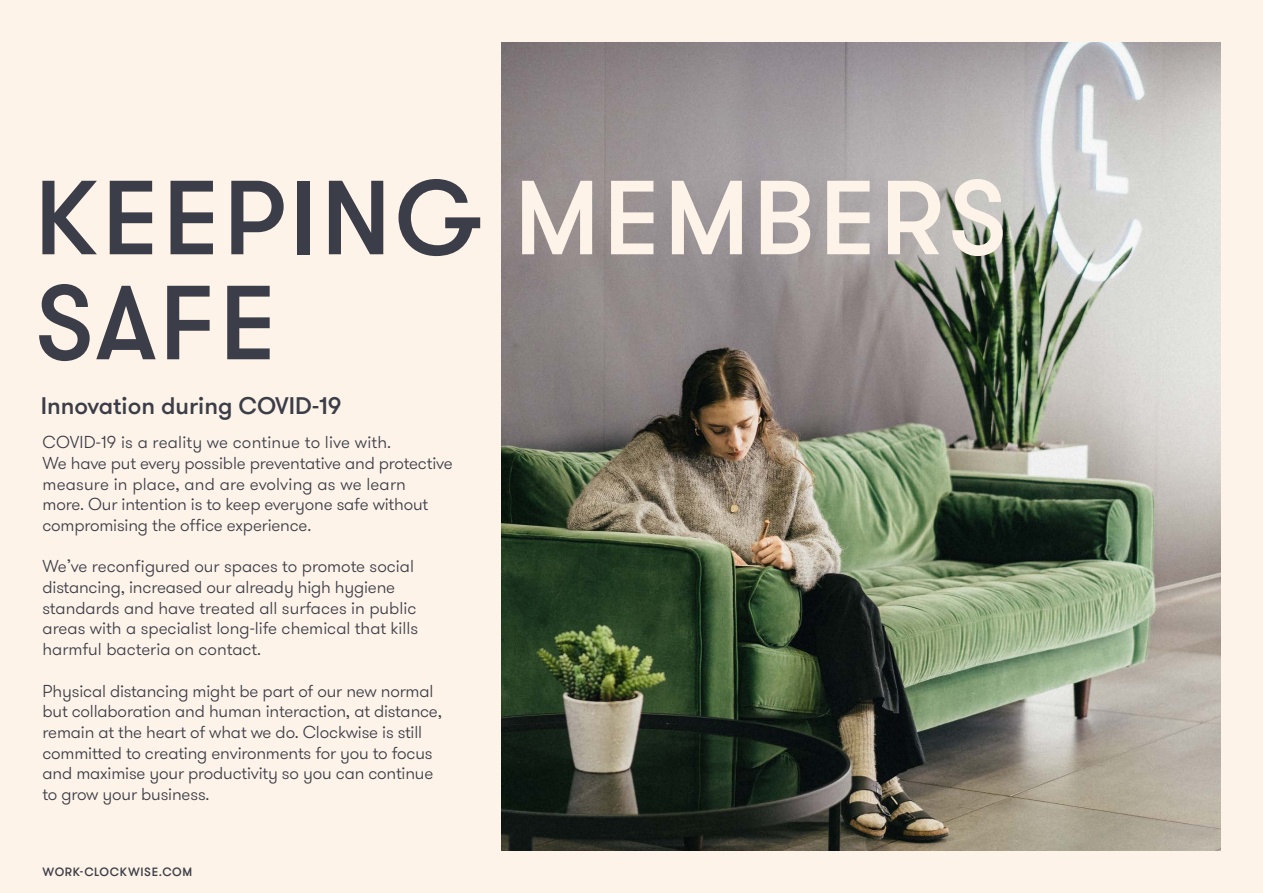
<style>
.page{position:relative;width:1263px;height:893px;background:#fdf3e8}
.page>*{position:absolute;margin:0;border:0;box-sizing:border-box;transform-origin:0 0}
.t1{font:500 105px/105px "GT Walsheim Pro";letter-spacing:.035em;color:#3b3d48}
.t2{font:500 24px "GT Walsheim Pro";color:#3b3d48}
.t3{font:300 17.25px/20.7px "GT Walsheim Pro";letter-spacing:-.01em;color:#3b3d48}
.t4{font:500 12px "GT Walsheim Pro";letter-spacing:.055em;color:#3b3d48}
.s1{color:#fdf3e8}
</style>
<div class="page">
<img style="left:502px;top:43px;width:718px;height:807px">
<h1 class="t1" style="left:35px;top:168px;width:974px">KEEPING <span class="s1">MEMBERS<br></span>SAFE</h1>
<h2 class="t2" style="left:41px;top:390px;width:302px">Innovation during COVID-19</h2>
<p class="t3" style="left:43px;top:432px;width:412px">COVID-19 is a reality we continue to live with.<br>We have put every possible preventative and protective measure in place, and are evolving as we learn<br>more. Our intention is to keep everyone safe without compromising the office experience.</p>
<p class="t3" style="left:43px;top:556px;width:377px">We’ve reconfigured our spaces to promote social distancing, increased our already high hygiene standards and have treated all surfaces in public areas with a specialist long-life chemical that kills harmful bacteria on contact.</p>
<p class="t3" style="left:43px;top:681px;width:401px">Physical distancing might be part of our new normal but collaboration and human interaction, at distance, remain at the heart of what we do. Clockwise is still committed to creating environments for you to focus and maximise your productivity so you can continue to grow your business.</p>
<p class="t4" style="left:43px;top:864px;width:151px">WORK-CLOCKWISE.COM</p>
</div>
